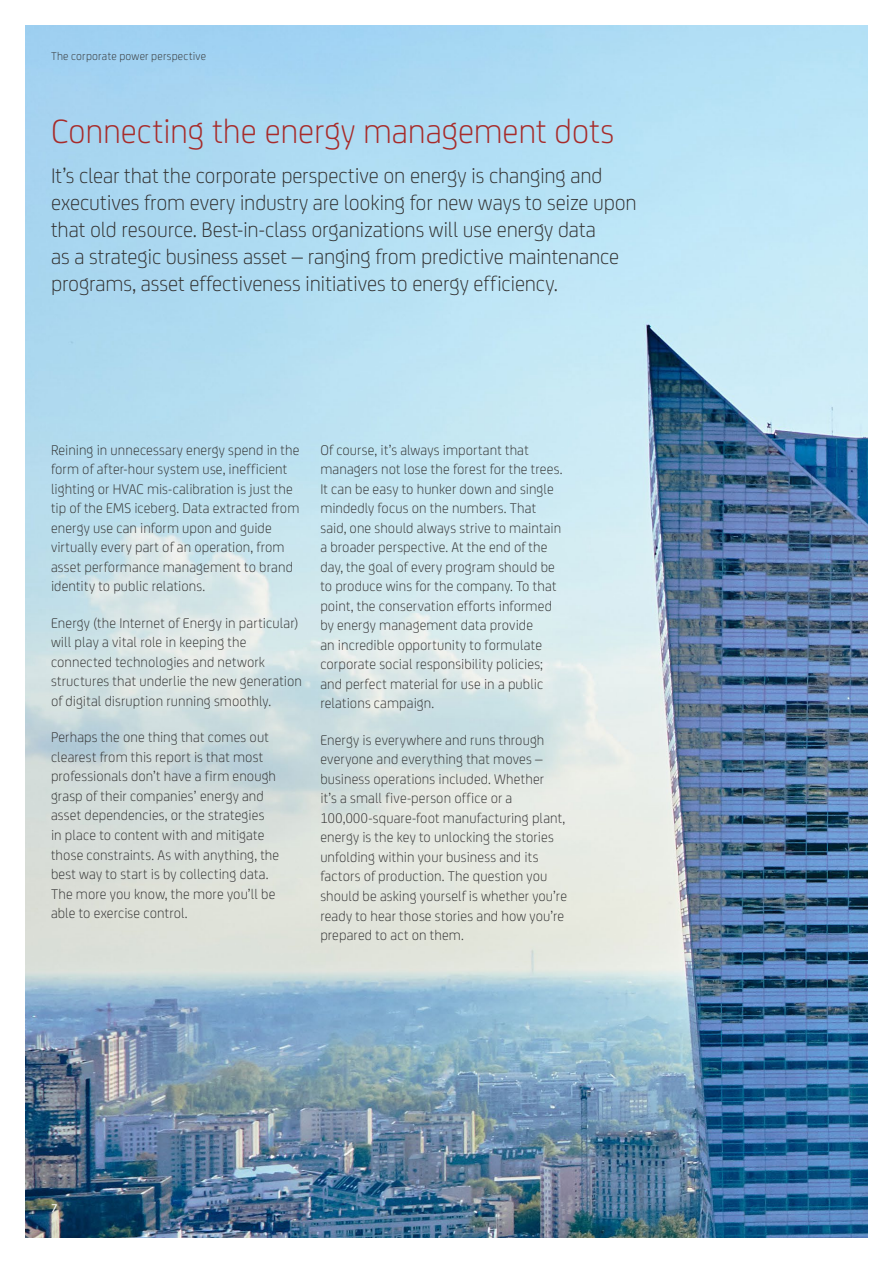
<style>
.page{position:relative;width:893px;height:1263px;background:#fff}
.page>*{position:absolute;margin:0;border:0;box-sizing:border-box;transform-origin:0 0}
.L1_Header{font:300 36px "FS Joey Pro";letter-spacing:-.005em;color:#a72b2a}
.Intro{font:300 22.5px/27px "FS Joey Pro";letter-spacing:-.005em;color:#333}
.Body{font:300 15px/19.5px "FS Joey Pro";letter-spacing:.01em;color:#333}
.t1{font:300 12px "FS Joey Pro";letter-spacing:.02em;color:#333}
.Running_head{font:500 12px "FS Joey Pro";color:#fff}
</style>
<div class="page">
<img style="left:26px;top:26px;width:841px;height:1211px">
<p class="t1" style="left:51px;top:48px;width:157px">The corporate power perspective</p>
<p class="L1_Header" style="left:51px;top:106px;width:565px">Connecting the energy management dots</p>
<p class="Intro" style="left:51px;top:161px;width:587px">It’s clear that the corporate perspective on energy is changing and executives from every industry are looking for new ways to seize upon that old resource. Best-in-class organizations will use energy data<br>as a strategic business asset – ranging from predictive maintenance programs, asset effectiveness initiatives to energy efficiency.</p>
<p class="Body" style="left:51px;top:439px;width:250px">Reining in unnecessary energy spend in the form of after-hour system use, inefficient lighting or HVAC mis-calibration is just the tip of the EMS iceberg. Data extracted from energy use can inform upon and guide virtually every part of an operation, from asset performance management to brand identity to public relations.</p>
<p class="Body" style="left:51px;top:612px;width:252px">Energy (the Internet of Energy in particular) will play a vital role in keeping the connected technologies and network structures that underlie the new generation of digital disruption running smoothly.</p>
<p class="Body" style="left:51px;top:727px;width:230px">Perhaps the one thing that comes out clearest from this report is that most professionals don’t have a firm enough grasp of their companies’ energy and asset dependencies, or the strategies<br>in place to content with and mitigate those constraints. As with anything, the best way to start is by collecting data.<br>The more you know, the more you’ll be able to exercise control.</p>
<p class="Body" style="left:320px;top:439px;width:244px">Of course, it’s always important that managers not lose the forest for the trees.<br>It can be easy to hunker down and single mindedly focus on the numbers. That said, one should always strive to maintain a broader perspective. At the end of the day, the goal of every program should be to produce wins for the company. To that point, the conservation efforts informed by energy management data provide<br>an incredible opportunity to formulate corporate social responsibility policies; and perfect material for use in a public relations campaign.</p>
<p class="Body" style="left:320px;top:729px;width:248px">Energy is everywhere and runs through everyone and everything that moves – business operations included. Whether<br>it’s a small five-person office or a 100,000-square-foot manufacturing plant, energy is the key to unlocking the stories unfolding within your business and its factors of production. The question you should be asking yourself is whether you’re ready to hear those stories and how you’re prepared to act on them.</p>
<p class="Running_head" style="left:51px;top:1199px;width:8px">7</p>
</div>
